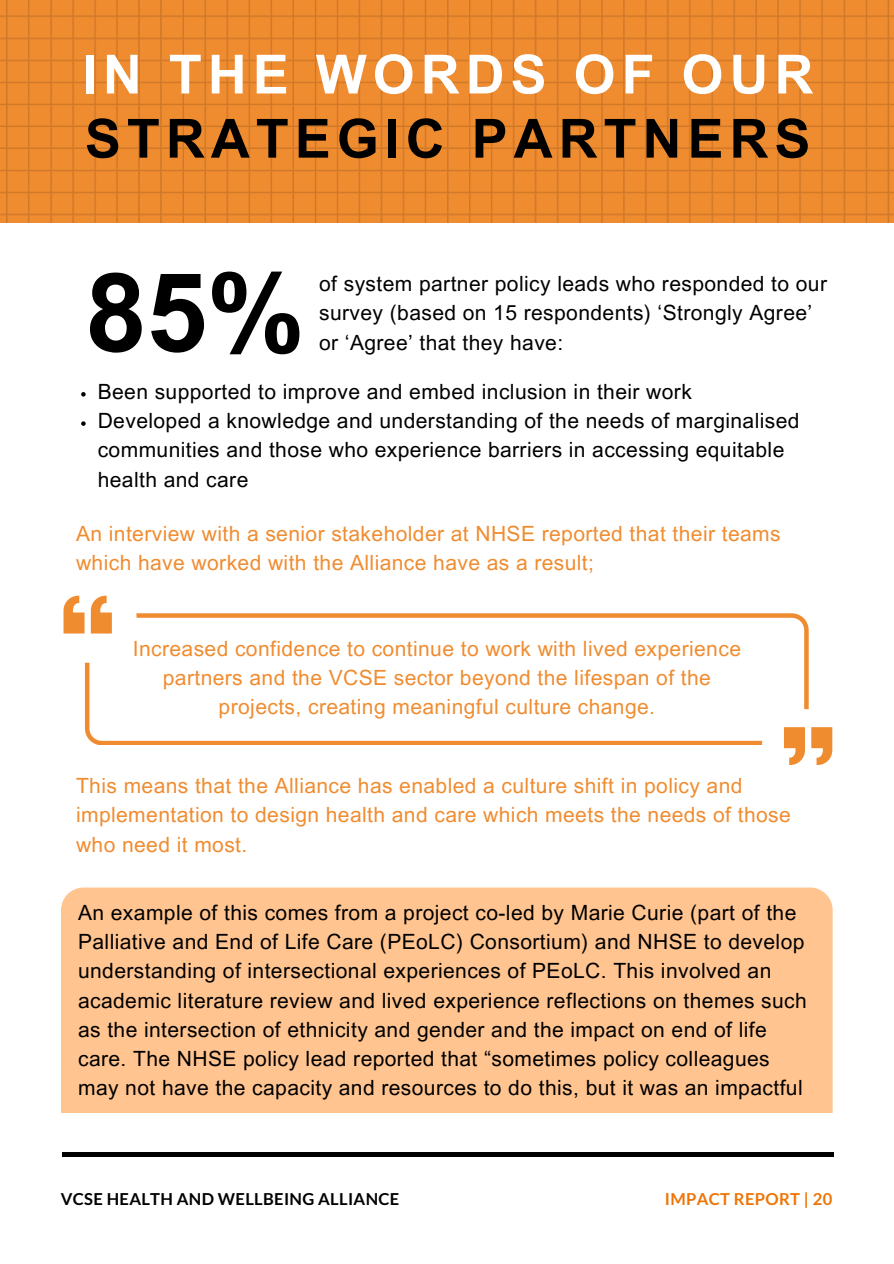
<style>
.page{position:relative;width:894px;height:1264px;background:#fff}
.page>*{position:absolute;margin:0;border:0;box-sizing:border-box;transform-origin:0 0}
.t1{font:700 109.5px "Arial MT Pro";color:#000}
.t2{font:700 54px/64.2px "Arial MT Pro";letter-spacing:.11em;color:#000}
.t3{font:21px/29.2px "Arial MT Pro";letter-spacing:.02em;color:#000}
.t4{font:21px/29.2px "Arial MT Pro";letter-spacing:.02em;color:#f08c30}
.t5{font:700 16.5px "Lato";letter-spacing:.02em;color:#000}
.t6{font:700 16.5px "Lato";letter-spacing:.02em;color:#ee7506}
.s1{color:#fff}
</style>
<div class="page">
<img style="left:0;top:0;width:893px;height:222px">
<svg style="left:85px;top:613px;width:723px;height:132px"></svg>
<svg style="left:81px;top:392px;width:5px;height:4px"></svg>
<svg style="left:81px;top:421px;width:5px;height:5px"></svg>
<hr style="left:62px;top:1152px;width:771px;height:4px;background:#000">
<div style="left:61px;top:887px;width:771px;height:253px;background:#ffc48f;border-radius:23px"></div>
<div style="left:45px;top:1113px;width:804px;height:38px;background:#fff"></div>
<svg style="left:63px;top:595px;width:73px;height:67px"></svg>
<svg style="left:761px;top:709px;width:72px;height:56px"></svg>
<p class="t2" style="left:82px;top:49px;width:732px"><span class="s1">IN THE WORDS OF OUR<br></span>STRATEGIC PARTNERS</p>
<h3 class="t1" style="left:85px;top:272px;width:221px">85%</h3>
<h3 class="t3" style="left:319px;top:272px;width:509px">of system partner policy leads who responded to our survey (based on 15 respondents) ‘Strongly Agree’ or ‘Agree’ that they have:</h3>
<h1 class="t3" style="left:98px;top:379px;width:595px">Been supported to improve and embed inclusion in their work</h1>
<h3 class="t3" style="left:98px;top:409px;width:703px">Developed a knowledge and understanding of the needs of marginalised communities and those who experience barriers in accessing equitable health and care</h3>
<p class="t4" style="left:76px;top:521px;width:706px">An interview with a senior stakeholder at NHSE reported that their teams which have worked with the Alliance have as a result;</p>
<h3 class="t4" style="left:133px;top:636px;width:609px;text-align:center">Increased confidence to continue to work with lived experience partners and the VCSE sector beyond the lifespan of the projects, creating meaningful culture change.</h3>
<h2 class="t4" style="left:76px;top:773px;width:716px">This means that the Alliance has enabled a culture shift in policy and implementation to design health and care which meets the needs of those who need it most.</h2>
<p class="t3" style="left:78px;top:900px;width:730px">An example of this comes from a project co-led by Marie Curie (part of the Palliative and End of Life Care (PEoLC) Consortium) and NHSE to develop understanding of intersectional experiences of PEoLC. This involved an academic literature review and lived experience reflections on themes such as the intersection of ethnicity and gender and the impact on end of life care. The NHSE policy lead reported that “sometimes policy colleagues may not have the capacity and resources to do this, but it was an impactful</p>
<p class="t5" style="left:61px;top:1188px;width:340px">VCSE HEALTH AND WELLBEING ALLIANCE</p>
<p class="t6" style="left:664px;top:1188px;width:169px">IMPACT REPORT | 20</p>
</div>
